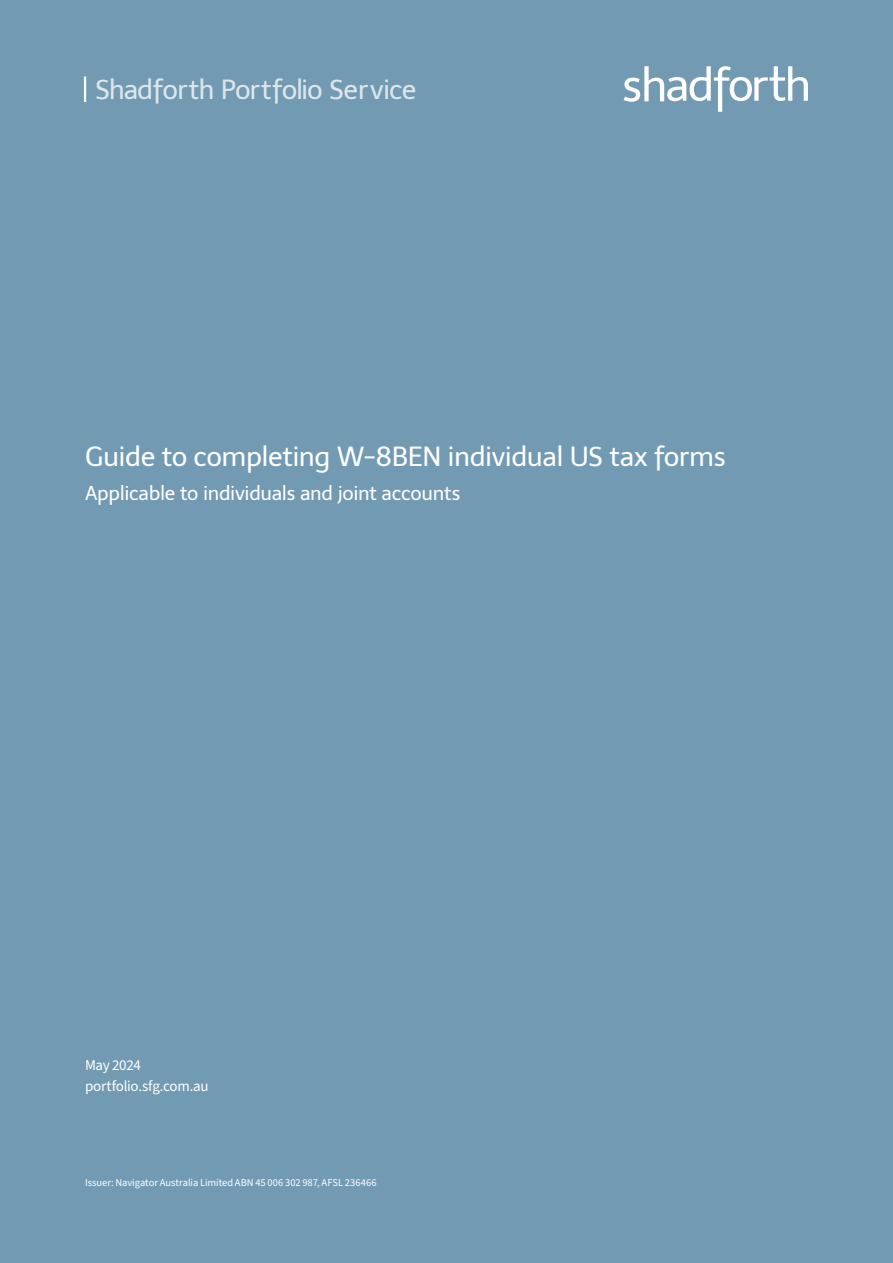
<style>
.page{position:relative;width:893px;height:1263px;background:#729bb3}
.page>*{position:absolute;margin:0;border:0;box-sizing:border-box;transform-origin:0 0}
._00C_Cover_heading{font:27px "Telex";letter-spacing:-.02em;color:#fff}
.t1{font:27px "Telex";letter-spacing:-.025em;color:#dee6ec}
._00C_Cover_heading-2{font:19.5px "Telex";letter-spacing:-.02em;color:#fff}
._04_Subhead_4{font:15px/21px "Source Sans Pro";letter-spacing:-.02em;color:#fff}
._07_Body_Text{font:10.5px "Source Sans Pro";letter-spacing:-.005em;color:#fff}
</style>
<div class="page">
<svg style="left:624px;top:66px;width:184px;height:46px"></svg>
<hr style="left:84px;top:77px;width:2px;height:25px;background:#fff">
<h1 class="t1" style="left:95px;top:73px;width:323px">Shadforth Portfolio Service</h1>
<p class="_00C_Cover_heading" style="left:85px;top:440px;width:643px">Guide to completing W-8BEN individual US tax forms</p>
<p class="_00C_Cover_heading-2" style="left:85px;top:482px;width:377px">Applicable to individuals and joint accounts</p>
<p class="_04_Subhead_4" style="left:85px;top:1055px;width:125px">May 2024 portfolio.sfg.com.au</p>
<p class="_07_Body_Text" style="left:85px;top:1176px;width:293px">Issuer: Navigator Australia Limited ABN 45 006 302 987, AFSL 236466</p>
</div>
